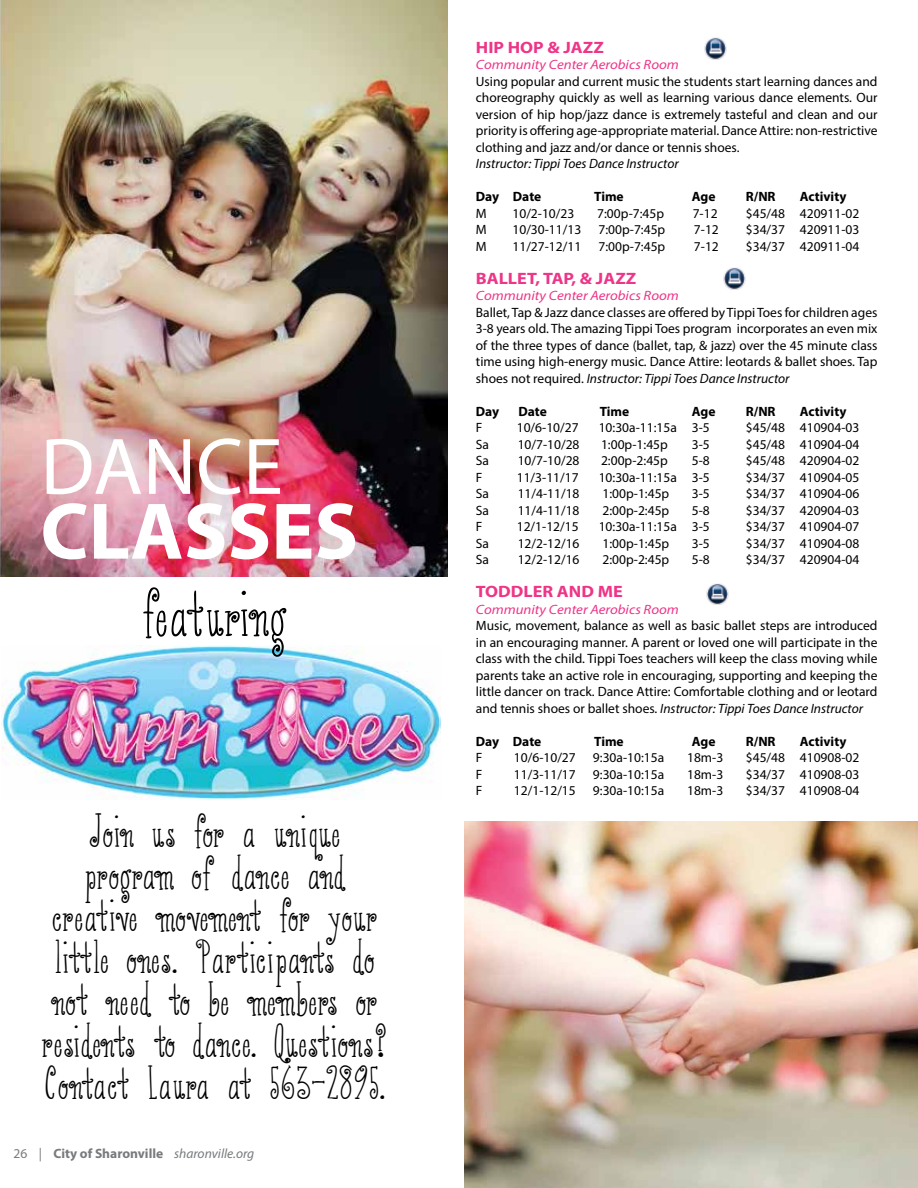
<style>
.page{position:relative;width:918px;height:1188px;background:#fff}
.page>*{position:absolute;margin:0;border:0;box-sizing:border-box;transform-origin:0 0}
.t1{font:700 81px "Myriad Pro";color:#fff}
.t2{font:81px "Myriad Pro";color:#fff}
.t3{font:65.25px "Austie Bost Serifina";letter-spacing:-.015em;color:#000}
.t4{font:45px/42px "Austie Bost Serifina";color:#000;text-align:center}
.t5{font:700 16.5px "Myriad Pro";color:#ee3588;scale:1.1 1}
.t6{font:13.5px/16.5px "Myriad Pro";color:#000;text-align:justify}
.t7{font:italic 13.5px "Myriad Pro";color:#ee3588;scale:1.1 1}
.t8{font:700 13.5px "Myriad Pro";color:#000}
.t9{font:700 13.5px "Myriad Pro";color:#787a7c}
.t10{font:italic 13.5px "Myriad Pro";color:#000}
.s1{font-weight:400}
.s2{font-weight:400;font-style:italic}
.s3{font-style:italic}
</style>
<div class="page">
<img style="left:707px;top:583px;width:22px;height:22px">
<img style="left:704px;top:38px;width:23px;height:21px">
<img style="left:724px;top:268px;width:22px;height:21px">
<img style="left:2px;top:645px;width:438px;height:155px">
<img style="left:0;top:1px;width:448px;height:576px">
<img style="left:464px;top:822px;width:454px;height:366px">
<h1 class="t2" style="left:40px;top:417px;width:244px">DANCE</h1>
<h1 class="t1" style="left:40px;top:479px;width:319px">CLASSES</h1>
<h2 class="t3" style="left:142px;top:576px;width:147px">featuring</h2>
<h3 class="t4" style="left:42px;top:812px;width:347px">Join us for a unique program of dance and creative movement for your little ones. Participants do not need to be members or residents to dance. Questions?<br>Contact Laura at 563-2895.</h3>
<p class="t9" style="left:14px;top:1144px;width:242px"><span class="s1">26 |</span> City of Sharonville <span class="s2">sharonville.org</span></p>
<p class="t5" style="left:476px;top:37px;width:118px">HIP HOP &amp; JAZZ</p>
<p class="t7" style="left:476px;top:57px;width:186px">Community Center Aerobics Room</p>
<p class="t6" style="left:476px;top:73px;width:403px">Using popular and current music the students start learning dances and choreography quickly as well as learning various dance elements. Our version of hip hop/jazz dance is extremely tasteful and clean and our priority is offering age-appropriate material. Dance Attire: non-restrictive clothing and jazz and/or dance or tennis shoes.</p>
<p class="t10" style="left:476px;top:155px;width:204px">Instructor: Tippi Toes Dance Instructor</p>
<p class="t8" style="left:476px;top:188px;width:67px">Day Date</p>
<p class="t8" style="left:594px;top:188px;width:31px">Time</p>
<p class="t8" style="left:692px;top:188px;width:25px">Age</p>
<p class="t8" style="left:746px;top:188px;width:31px">R/NR</p>
<p class="t8" style="left:800px;top:188px;width:48px">Activity</p>
<p class="t6" style="left:476px;top:205px;width:12px">M</p>
<p class="t6" style="left:512px;top:205px;width:63px">10/2-10/23</p>
<p class="t6" style="left:597px;top:205px;width:68px">7:00p-7:45p</p>
<p class="t6" style="left:693px;top:205px;width:26px">7-12</p>
<p class="t6" style="left:746px;top:205px;width:115px">$45/48 420911-02</p>
<p class="t6" style="left:476px;top:221px;width:12px">M</p>
<p class="t6" style="left:512px;top:221px;width:70px">10/30-11/13</p>
<p class="t6" style="left:598px;top:221px;width:68px">7:00p-7:45p</p>
<p class="t6" style="left:694px;top:221px;width:26px">7-12</p>
<p class="t6" style="left:746px;top:221px;width:115px">$34/37 420911-03</p>
<p class="t6" style="left:476px;top:238px;width:12px">M</p>
<p class="t6" style="left:512px;top:238px;width:70px">11/27-12/11</p>
<p class="t6" style="left:598px;top:238px;width:68px">7:00p-7:45p</p>
<p class="t6" style="left:694px;top:238px;width:26px">7-12</p>
<p class="t6" style="left:746px;top:238px;width:115px">$34/37 420911-04</p>
<p class="t5" style="left:476px;top:268px;width:147px">BALLET, TAP, &amp; JAZZ</p>
<p class="t7" style="left:476px;top:288px;width:186px">Community Center Aerobics Room</p>
<p class="t6" style="left:476px;top:304px;width:403px">Ballet, Tap &amp; Jazz dance classes are offered by Tippi Toes for children ages 3-8 years old. The amazing Tippi Toes program incorporates an even mix of the three types of dance (ballet, tap, &amp; jazz) over the 45 minute class time using high-energy music. Dance Attire: leotards &amp; ballet shoes. Tap shoes not required. <span class="s3">Instructor: Tippi Toes Dance Instructor</span></p>
<p class="t8" style="left:476px;top:403px;width:25px">Day</p>
<p class="t8" style="left:518px;top:403px;width:30px">Date</p>
<p class="t8" style="left:600px;top:403px;width:31px">Time</p>
<p class="t8" style="left:692px;top:403px;width:25px">Age</p>
<p class="t8" style="left:746px;top:403px;width:31px">R/NR</p>
<p class="t8" style="left:800px;top:403px;width:48px">Activity</p>
<p class="t6" style="left:476px;top:419px;width:8px">F</p>
<p class="t6" style="left:517px;top:419px;width:63px">10/6-10/27</p>
<p class="t6" style="left:599px;top:419px;width:113px">10:30a-11:15a 3-5</p>
<p class="t6" style="left:746px;top:419px;width:115px">$45/48 410904-03</p>
<p class="t6" style="left:476px;top:436px;width:15px">Sa</p>
<p class="t6" style="left:518px;top:436px;width:63px">10/7-10/28</p>
<p class="t6" style="left:601px;top:436px;width:68px">1:00p-1:45p</p>
<p class="t6" style="left:692px;top:436px;width:19px">3-5</p>
<p class="t6" style="left:746px;top:436px;width:115px">$45/48 410904-04</p>
<p class="t6" style="left:476px;top:452px;width:15px">Sa</p>
<p class="t6" style="left:518px;top:452px;width:63px">10/7-10/28</p>
<p class="t6" style="left:601px;top:452px;width:68px">2:00p-2:45p</p>
<p class="t6" style="left:692px;top:452px;width:19px">5-8</p>
<p class="t6" style="left:746px;top:452px;width:115px">$45/48 420904-02</p>
<p class="t6" style="left:476px;top:469px;width:8px">F</p>
<p class="t6" style="left:517px;top:469px;width:63px">11/3-11/17</p>
<p class="t6" style="left:599px;top:469px;width:113px">10:30a-11:15a 3-5</p>
<p class="t6" style="left:746px;top:469px;width:115px">$34/37 410904-05</p>
<p class="t6" style="left:476px;top:485px;width:15px">Sa</p>
<p class="t6" style="left:518px;top:485px;width:63px">11/4-11/18</p>
<p class="t6" style="left:602px;top:485px;width:68px">1:00p-1:45p</p>
<p class="t6" style="left:692px;top:485px;width:19px">3-5</p>
<p class="t6" style="left:746px;top:485px;width:115px">$34/37 410904-06</p>
<p class="t6" style="left:476px;top:502px;width:15px">Sa</p>
<p class="t6" style="left:518px;top:502px;width:63px">11/4-11/18</p>
<p class="t6" style="left:602px;top:502px;width:68px">2:00p-2:45p</p>
<p class="t6" style="left:692px;top:502px;width:19px">5-8</p>
<p class="t6" style="left:746px;top:502px;width:115px">$34/37 420904-03</p>
<p class="t6" style="left:476px;top:518px;width:8px">F</p>
<p class="t6" style="left:517px;top:518px;width:63px">12/1-12/15</p>
<p class="t6" style="left:599px;top:518px;width:113px">10:30a-11:15a 3-5</p>
<p class="t6" style="left:746px;top:518px;width:115px">$34/37 410904-07</p>
<p class="t6" style="left:476px;top:535px;width:15px">Sa</p>
<p class="t6" style="left:518px;top:535px;width:63px">12/2-12/16</p>
<p class="t6" style="left:602px;top:535px;width:68px">1:00p-1:45p</p>
<p class="t6" style="left:692px;top:535px;width:19px">3-5</p>
<p class="t6" style="left:746px;top:535px;width:115px">$34/37 410904-08</p>
<p class="t6" style="left:476px;top:551px;width:15px">Sa</p>
<p class="t6" style="left:518px;top:551px;width:63px">12/2-12/16</p>
<p class="t6" style="left:602px;top:551px;width:68px">2:00p-2:45p</p>
<p class="t6" style="left:692px;top:551px;width:19px">5-8</p>
<p class="t6" style="left:746px;top:551px;width:115px">$34/37 420904-04</p>
<p class="t5" style="left:476px;top:581px;width:135px">TODDLER AND ME</p>
<p class="t7" style="left:476px;top:601px;width:186px">Community Center Aerobics Room</p>
<p class="t6" style="left:476px;top:617px;width:403px">Music, movement, balance as well as basic ballet steps are introduced in an encouraging manner. A parent or loved one will participate in the class with the child. Tippi Toes teachers will keep the class moving while parents take an active role in encouraging, supporting and keeping the little dancer on track. Dance Attire: Comfortable clothing and or leotard and tennis shoes or ballet shoes. <span class="s3">Instructor: Tippi Toes Dance Instructor</span></p>
<p class="t8" style="left:476px;top:733px;width:67px">Day Date</p>
<p class="t8" style="left:594px;top:733px;width:31px">Time</p>
<p class="t8" style="left:692px;top:733px;width:25px">Age</p>
<p class="t8" style="left:746px;top:733px;width:31px">R/NR</p>
<p class="t8" style="left:800px;top:733px;width:48px">Activity</p>
<p class="t6" style="left:476px;top:749px;width:8px">F</p>
<p class="t6" style="left:514px;top:749px;width:63px">10/6-10/27</p>
<p class="t6" style="left:593px;top:749px;width:73px">9:30a-10:15a</p>
<p class="t6" style="left:687px;top:749px;width:38px">18m-3</p>
<p class="t6" style="left:746px;top:749px;width:115px">$45/48 410908-02</p>
<p class="t6" style="left:476px;top:766px;width:8px">F</p>
<p class="t6" style="left:514px;top:766px;width:63px">11/3-11/17</p>
<p class="t6" style="left:593px;top:766px;width:73px">9:30a-10:15a</p>
<p class="t6" style="left:687px;top:766px;width:38px">18m-3</p>
<p class="t6" style="left:746px;top:766px;width:115px">$34/37 410908-03</p>
<p class="t6" style="left:476px;top:782px;width:8px">F</p>
<p class="t6" style="left:514px;top:782px;width:63px">12/1-12/15</p>
<p class="t6" style="left:593px;top:782px;width:73px">9:30a-10:15a</p>
<p class="t6" style="left:687px;top:782px;width:38px">18m-3</p>
<p class="t6" style="left:746px;top:782px;width:115px">$34/37 410908-04</p>
</div>
